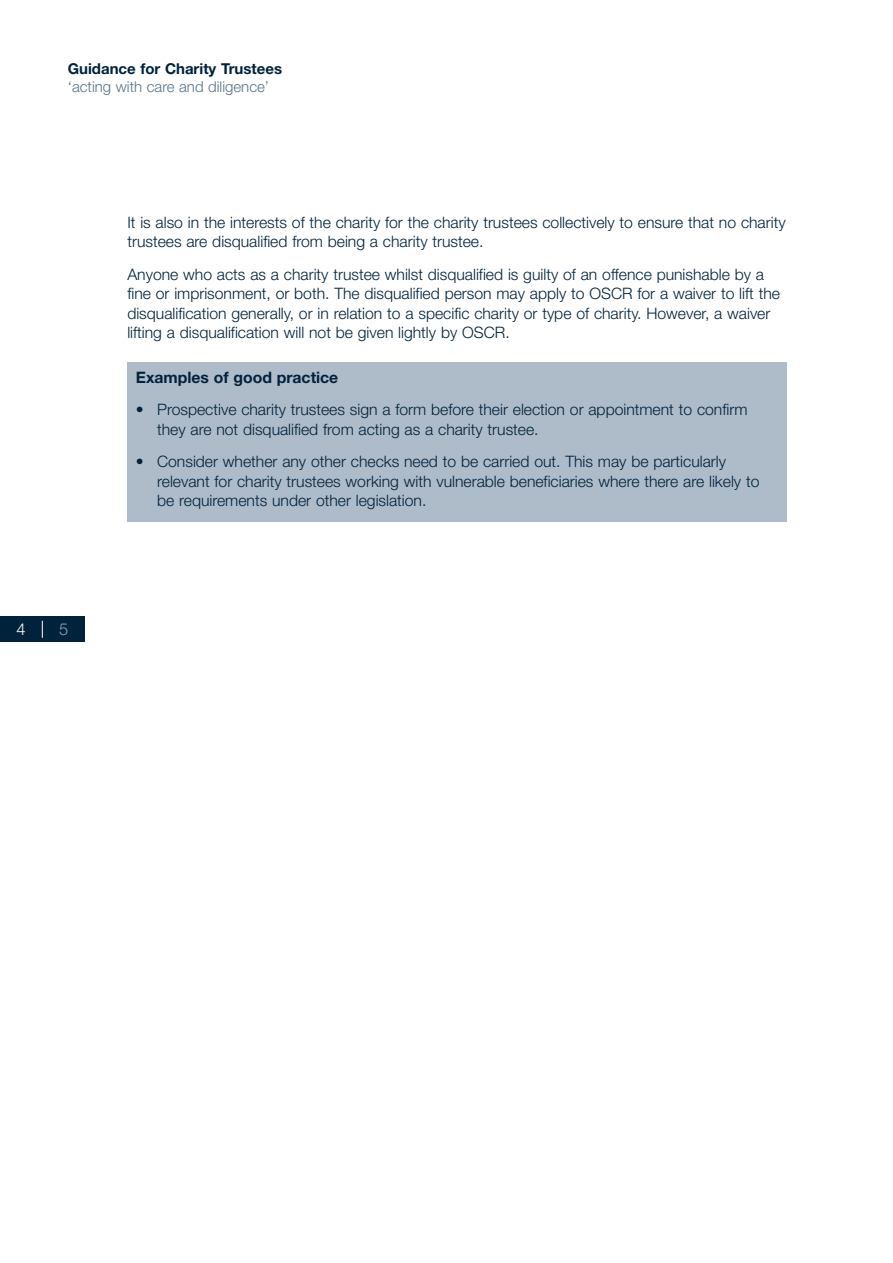
<style>
.page{position:relative;width:893px;height:1263px;background:#fff}
.page>*{position:absolute;margin:0;border:0;box-sizing:border-box;transform-origin:0 0}
.t1{font:300 16.5px "Helvetica Neue";color:#fff}
.t2{font:300 16.5px "Helvetica Neue";color:#8da0b1}
.t3{font:300 15.75px/19.5px "Helvetica Neue";color:#00223b}
.t4{font:700 15.75px "Helvetica Neue LT";color:#00223b}
.t5{font:300 15px "Helvetica Neue";color:#57748a}
.t6{font:700 15px "Helvetica Neue LT";color:#00223b}
</style>
<div class="page">
<div style="left:0;top:617px;width:85px;height:25px;background:#00223b"></div>
<svg style="left:42px;top:621px;width:1px;height:17px"></svg>
<div style="left:127px;top:362px;width:659px;height:160px;background:#aebbc9"></div>
<p class="t6" style="left:68px;top:64px;width:216px">Guidance for Charity Trustees</p>
<p class="t5" style="left:68px;top:82px;width:203px">‘acting with care and diligence’</p>
<p class="t1" style="left:16px;top:624px;width:11px">4</p>
<p class="t2" style="left:59px;top:624px;width:11px">5</p>
<p class="t3" style="left:127px;top:214px;width:660px">It is also in the interests of the charity for the charity trustees collectively to ensure that no charity trustees are disqualified from being a charity trustee.</p>
<p class="t3" style="left:127px;top:266px;width:654px">Anyone who acts as a charity trustee whilst disqualified is guilty of an offence punishable by a fine or imprisonment, or both. The disqualified person may apply to OSCR for a waiver to lift the disqualification generally, or in relation to a specific charity or type of charity. However, a waiver lifting a disqualification will not be given lightly by OSCR.</p>
<p class="t4" style="left:136px;top:372px;width:204px">Examples of good practice</p>
<p class="t3" style="left:157px;top:401px;width:592px;text-indent:-21px">• Prospective charity trustees sign a form before their election or appointment to confirm they are not disqualified from acting as a charity trustee.</p>
<p class="t3" style="left:157px;top:453px;width:604px;text-indent:-21px">• Consider whether any other checks need to be carried out. This may be particularly relevant for charity trustees working with vulnerable beneficiaries where there are likely to be requirements under other legislation.</p>
</div>
